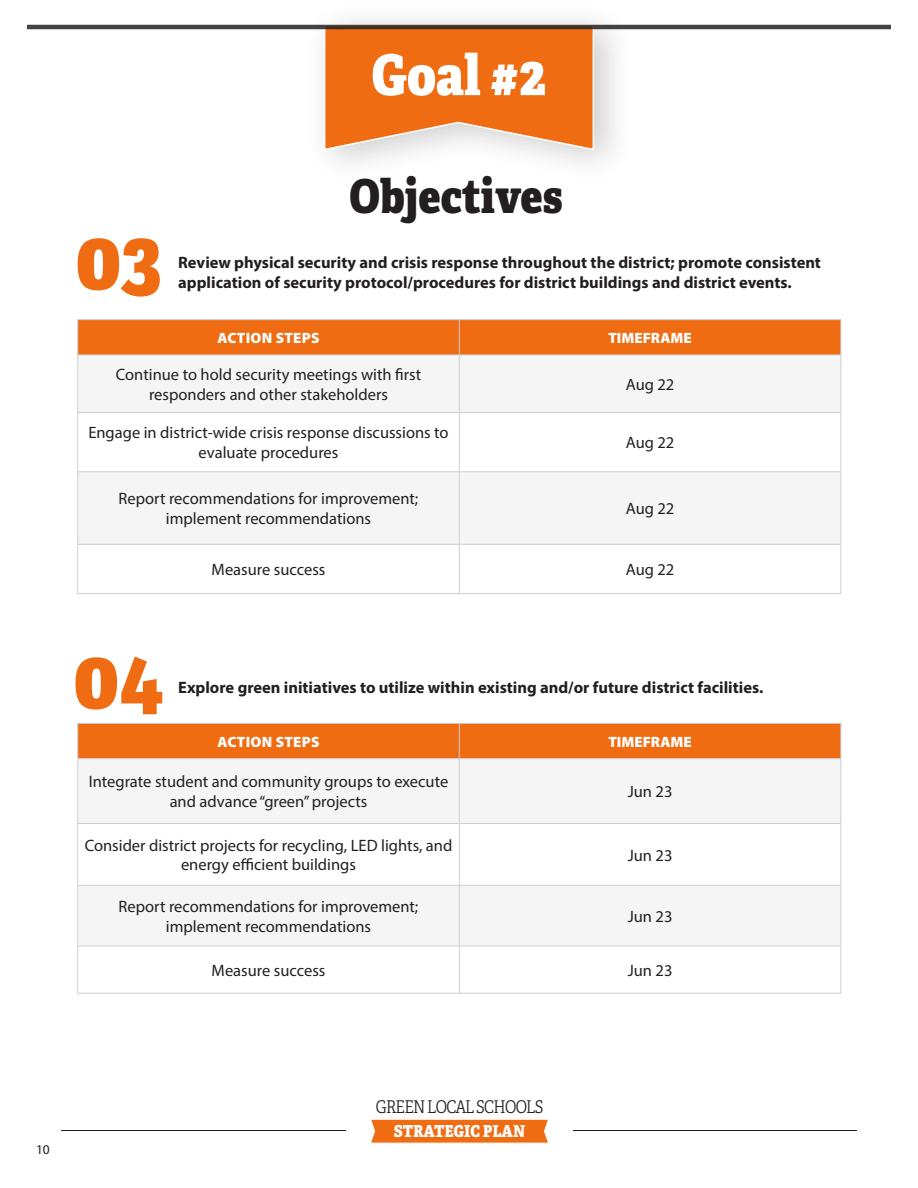
<style>
.page{position:relative;width:918px;height:1188px;background:#fff}
.page>*{position:absolute;margin:0;border:0;box-sizing:border-box;transform-origin:0 0}
.t1{font:800 85.95px "Adelle Condensed";color:#ef6c12}
.t2{font:800 56.4px "Adelle Condensed";color:#fff}
.t3{font:800 46.65px "Adelle Condensed";color:#231f20}
.t4{font:300 17.55px "Adelle Condensed";letter-spacing:-.04em;color:#231f20}
.t5{font:16.5px/19.8px "Myriad Pro";color:#231f20;text-align:center}
.t6{font:700 16.5px/19.8px "Myriad Pro";color:#231f20}
.t7{font:800 16.5px "Adelle Condensed";color:#fff}
.t8{font:900 15px "Myriad Pro";letter-spacing:.01em;color:#fff}
.t9{font:13.5px "Myriad Pro";color:#231f20}
</style>
<div class="page">
<div style="left:304px;top:1px;width:331px;height:184px;background:#231f20;opacity:.22"></div>
<svg style="left:323px;top:24px;width:272px;height:127px;background:#ee8035"></svg>
<div style="left:78px;top:320px;width:763px;height:35px;background:#ef6c12"></div>
<svg style="left:78px;top:356px;width:763px;height:188px;fill:#f5f5f6"></svg>
<hr style="left:459px;top:320px;width:1px;height:35px;background:#cdced0">
<hr style="left:841px;top:320px;width:1px;height:35px;background:#cdced0">
<hr style="left:77px;top:355px;width:382px;height:1px;background:#cdced0">
<hr style="left:459px;top:355px;width:382px;height:1px;background:#cdced0">
<hr style="left:459px;top:355px;width:1px;height:57px;background:#cdced0">
<hr style="left:841px;top:355px;width:1px;height:57px;background:#cdced0">
<hr style="left:77px;top:412px;width:382px;height:1px;background:#cdced0">
<hr style="left:459px;top:412px;width:382px;height:1px;background:#cdced0">
<hr style="left:459px;top:413px;width:1px;height:58px;background:#cdced0">
<hr style="left:841px;top:413px;width:1px;height:58px;background:#cdced0">
<hr style="left:459px;top:472px;width:1px;height:72px;background:#cdced0">
<hr style="left:841px;top:472px;width:1px;height:72px;background:#cdced0">
<hr style="left:459px;top:545px;width:1px;height:48px;background:#cdced0">
<hr style="left:841px;top:545px;width:1px;height:48px;background:#cdced0">
<hr style="left:77px;top:320px;width:1px;height:35px;background:#cdced0">
<hr style="left:77px;top:319px;width:382px;height:1px;background:#cdced0">
<hr style="left:459px;top:319px;width:382px;height:1px;background:#cdced0">
<hr style="left:77px;top:355px;width:1px;height:57px;background:#cdced0">
<hr style="left:77px;top:413px;width:1px;height:58px;background:#cdced0">
<hr style="left:77px;top:472px;width:1px;height:72px;background:#cdced0">
<hr style="left:77px;top:545px;width:1px;height:48px;background:#cdced0">
<hr style="left:77px;top:471px;width:382px;height:1px;background:#cdced0">
<hr style="left:77px;top:544px;width:382px;height:1px;background:#cdced0">
<hr style="left:77px;top:593px;width:382px;height:1px;background:#cdced0">
<hr style="left:459px;top:471px;width:382px;height:1px;background:#cdced0">
<hr style="left:459px;top:544px;width:382px;height:1px;background:#cdced0">
<hr style="left:459px;top:593px;width:382px;height:1px;background:#cdced0">
<div style="left:78px;top:724px;width:763px;height:34px;background:#ef6c12"></div>
<svg style="left:78px;top:759px;width:763px;height:187px;fill:#f5f5f6"></svg>
<hr style="left:459px;top:724px;width:1px;height:34px;background:#cdced0">
<hr style="left:841px;top:724px;width:1px;height:34px;background:#cdced0">
<hr style="left:77px;top:823px;width:382px;height:1px;background:#cdced0">
<hr style="left:459px;top:823px;width:382px;height:1px;background:#cdced0">
<hr style="left:77px;top:724px;width:1px;height:34px;background:#cdced0">
<hr style="left:77px;top:723px;width:382px;height:1px;background:#cdced0">
<hr style="left:459px;top:723px;width:382px;height:1px;background:#cdced0">
<hr style="left:77px;top:759px;width:1px;height:64px;background:#cdced0">
<hr style="left:77px;top:758px;width:382px;height:1px;background:#cdced0">
<hr style="left:459px;top:759px;width:1px;height:64px;background:#cdced0">
<hr style="left:459px;top:758px;width:382px;height:1px;background:#cdced0">
<hr style="left:841px;top:759px;width:1px;height:64px;background:#cdced0">
<hr style="left:77px;top:824px;width:1px;height:61px;background:#cdced0">
<hr style="left:77px;top:886px;width:1px;height:60px;background:#cdced0">
<hr style="left:77px;top:946px;width:1px;height:47px;background:#cdced0">
<hr style="left:77px;top:885px;width:382px;height:1px;background:#cdced0">
<hr style="left:77px;top:946px;width:382px;height:1px;background:#cdced0">
<hr style="left:77px;top:993px;width:382px;height:1px;background:#cdced0">
<hr style="left:459px;top:824px;width:1px;height:61px;background:#cdced0">
<hr style="left:459px;top:886px;width:1px;height:60px;background:#cdced0">
<hr style="left:459px;top:946px;width:1px;height:47px;background:#cdced0">
<hr style="left:459px;top:885px;width:382px;height:1px;background:#cdced0">
<hr style="left:459px;top:946px;width:382px;height:1px;background:#cdced0">
<hr style="left:459px;top:993px;width:382px;height:1px;background:#cdced0">
<hr style="left:841px;top:824px;width:1px;height:61px;background:#cdced0">
<hr style="left:841px;top:886px;width:1px;height:60px;background:#cdced0">
<hr style="left:841px;top:946px;width:1px;height:47px;background:#cdced0">
<svg style="left:371px;top:1119px;width:178px;height:25px;background:#f07c2c"></svg>
<hr style="left:573px;top:1130px;width:284px;height:1px;background:#231f20">
<hr style="left:61px;top:1130px;width:285px;height:1px;background:#231f20">
<svg style="left:27px;top:25px;width:864px;height:4px;background:#453d3a"></svg>
<p class="t2" style="left:372px;top:39px;width:176px">Goal #2</p>
<p class="t1" style="left:76px;top:203px;width:88px">03</p>
<p class="t3" style="left:350px;top:167px;width:215px">Objectives</p>
<p class="t6" style="left:178px;top:252px;width:644px">Review physical security and crisis response throughout the district; promote consistent application of security protocol/procedures for district buildings and district events.</p>
<p class="t8" style="left:217px;top:328px;width:104px">ACTION STEPS</p>
<p class="t8" style="left:608px;top:328px;width:85px">TIMEFRAME</p>
<p class="t5" style="left:116px;top:364px;width:307px">Continue to hold security meetings with first responders and other stakeholders</p>
<p class="t5" style="left:626px;top:374px;width:50px">Aug 22</p>
<p class="t5" style="left:88px;top:423px;width:362px">Engage in district-wide crisis response discussions to evaluate procedures</p>
<p class="t5" style="left:626px;top:433px;width:50px">Aug 22</p>
<p class="t5" style="left:119px;top:489px;width:301px">Report recommendations for improvement; implement recommendations</p>
<p class="t5" style="left:626px;top:499px;width:50px">Aug 22</p>
<p class="t5" style="left:212px;top:559px;width:115px">Measure success</p>
<p class="t5" style="left:626px;top:559px;width:50px">Aug 22</p>
<p class="t1" style="left:73px;top:622px;width:92px">04</p>
<p class="t6" style="left:178px;top:677px;width:587px">Explore green initiatives to utilize within existing and/or future district facilities.</p>
<p class="t8" style="left:217px;top:732px;width:104px">ACTION STEPS</p>
<p class="t8" style="left:608px;top:732px;width:85px">TIMEFRAME</p>
<p class="t5" style="left:89px;top:772px;width:361px">Integrate student and community groups to execute and advance “green” projects</p>
<p class="t5" style="left:628px;top:782px;width:46px">Jun 23</p>
<p class="t5" style="left:85px;top:835px;width:369px">Consider district projects for recycling, LED lights, and energy efficient buildings</p>
<p class="t5" style="left:628px;top:845px;width:46px">Jun 23</p>
<p class="t5" style="left:119px;top:896px;width:301px">Report recommendations for improvement; implement recommendations</p>
<p class="t5" style="left:628px;top:906px;width:46px">Jun 23</p>
<p class="t5" style="left:212px;top:960px;width:115px">Measure success</p>
<p class="t5" style="left:628px;top:960px;width:46px">Jun 23</p>
<p class="t9" style="left:36px;top:1141px;width:15px">10</p>
<p class="t4" style="left:376px;top:1096px;width:169px">GREEN LOCAL SCHOOLS</p>
<p class="t7" style="left:394px;top:1121px;width:133px">STRATEGIC PLAN</p>
</div>
